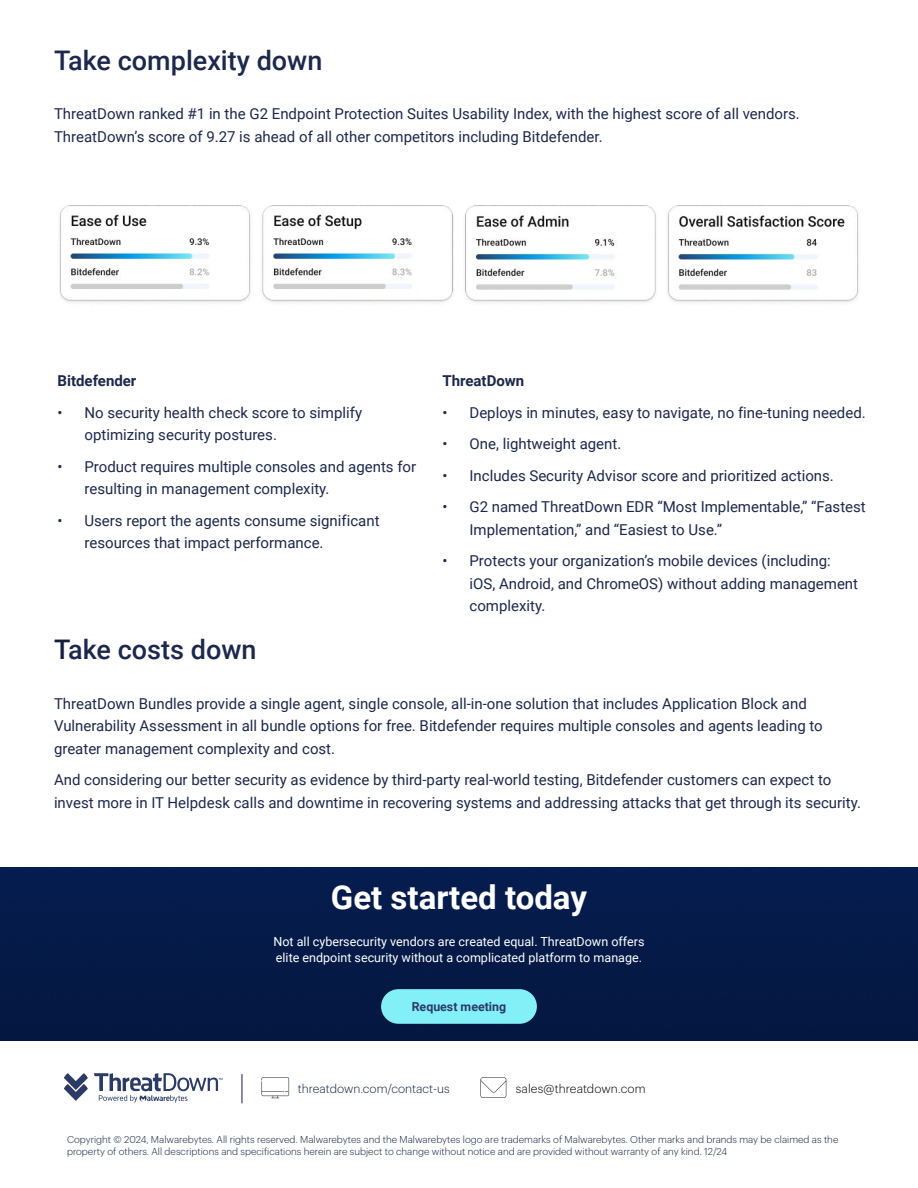
<style>
.page{position:relative;width:918px;height:1188px;background:#fff}
.page>*{position:absolute;margin:0;border:0;box-sizing:border-box;transform-origin:0 0}
.t1{font:700 33px "Roboto";color:#fff}
.t2{font:500 27px "Roboto";color:#1c284c}
.t3{font:15px/22.5px "Roboto";color:#1c284c}
.t4{font:700 15px "Roboto";color:#1c284c}
.t5{font:12.6px/16px "Roboto";color:#fff}
.t6{font:700 12.45px "Roboto";color:#2b3a68}
.t7{font:300 12px "Graphik";color:#141f3d}
.t8{font:300 12px "Graphik";letter-spacing:.01em;color:#000}
.t9{font:300 9.75px/11.7px "Graphik";color:#141f3d}
.s1{color:#141f3d}
</style>
<div class="page">
<svg style="left:64px;top:1073px;width:24px;height:28px"></svg>
<svg style="left:94px;top:1073px;width:128px;height:30px"></svg>
<svg style="left:480px;top:1077px;width:26px;height:21px"></svg>
<svg style="left:261px;top:1077px;width:28px;height:22px"></svg>
<svg style="left:242px;top:1074px;width:1px;height:29px"></svg>
<div style="left:0;top:867px;width:918px;height:174px;background:#051a48"></div>
<div style="left:381px;top:989px;width:156px;height:35px;background:#83f0f8;border-radius:17px"></div>
<img style="left:59px;top:205px;width:800px;height:98px">
<h2 class="t2" style="left:54px;top:41px;width:270px">Take complexity down</h2>
<p class="t3" style="left:54px;top:102px;width:747px">ThreatDown ranked #1 in the G2 Endpoint Protection Suites Usability Index, with the highest score of all vendors.<br>ThreatDown’s score of 9.27 is ahead of all other competitors including Bitdefender.</p>
<p class="t4" style="left:58px;top:370px;width:80px">Bitdefender</p>
<p class="t3" style="left:85px;top:400px;width:279px;text-indent:-27px">• No security health check score to simplify optimizing security postures.</p>
<p class="t3" style="left:85px;top:454px;width:333px;text-indent:-27px">• Product requires multiple consoles and agents for resulting in management complexity.</p>
<p class="t3" style="left:85px;top:508px;width:297px;text-indent:-27px">• Users report the agents consume significant resources that impact performance.</p>
<p class="t4" style="left:442px;top:370px;width:83px">ThreatDown</p>
<p class="t3" style="left:442px;top:400px;width:425px">• Deploys in minutes, easy to navigate, no fine-tuning needed.</p>
<p class="t3" style="left:442px;top:432px;width:180px">• One, lightweight agent.</p>
<p class="t3" style="left:442px;top:463px;width:393px">• Includes Security Advisor score and prioritized actions.</p>
<p class="t3" style="left:470px;top:495px;width:398px;text-indent:-27px">• G2 named ThreatDown EDR “Most Implementable,” “Fastest<br>Implementation,” and “Easiest to Use.”</p>
<p class="t3" style="left:470px;top:549px;width:390px;text-indent:-27px">• Protects your organization’s mobile devices (including: iOS, Android, and ChromeOS) without adding management complexity.</p>
<h2 class="t2" style="left:54px;top:631px;width:204px"><span class="s1">T</span>ake costs down</h2>
<p class="t3" style="left:54px;top:692px;width:770px">ThreatDown Bundles provide a single agent, single console, all-in-one solution that includes Application Block and<br>Vulnerability Assessment in all bundle options for free. Bitdefender requires multiple consoles and agents leading to greater management complexity and cost.</p>
<p class="t3" style="left:54px;top:768px;width:808px">And considering our better security as evidence by third-party real-world testing, Bitdefender customers can expect to invest more in IT Helpdesk calls and downtime in recovering systems and addressing attacks that get through its security.</p>
<h1 class="t1" style="left:331px;top:875px;width:258px">Get started today</h1>
<p class="t5" style="left:274px;top:933px;width:372px">Not all cybersecurity vendors are created equal. ThreatDown offers elite endpoint security without a complicated platform to manage.</p>
<p class="t6" style="left:412px;top:998px;width:96px">Request meeting</p>
<p class="t7" style="left:298px;top:1080px;width:153px">threatdown.com/contact-us</p>
<p class="t8" style="left:516px;top:1079px;width:131px">sales@threatdown.com</p>
<p class="t9" style="left:67px;top:1133px;width:773px">Copyright © 2024, Malwarebytes. All rights reserved. Malwarebytes and the Malwarebytes logo are trademarks of Malwarebytes. Other marks and brands may be claimed as the property of others. All descriptions and specifications herein are subject to change without notice and are provided without warranty of any kind. 12/24</p>
</div>
